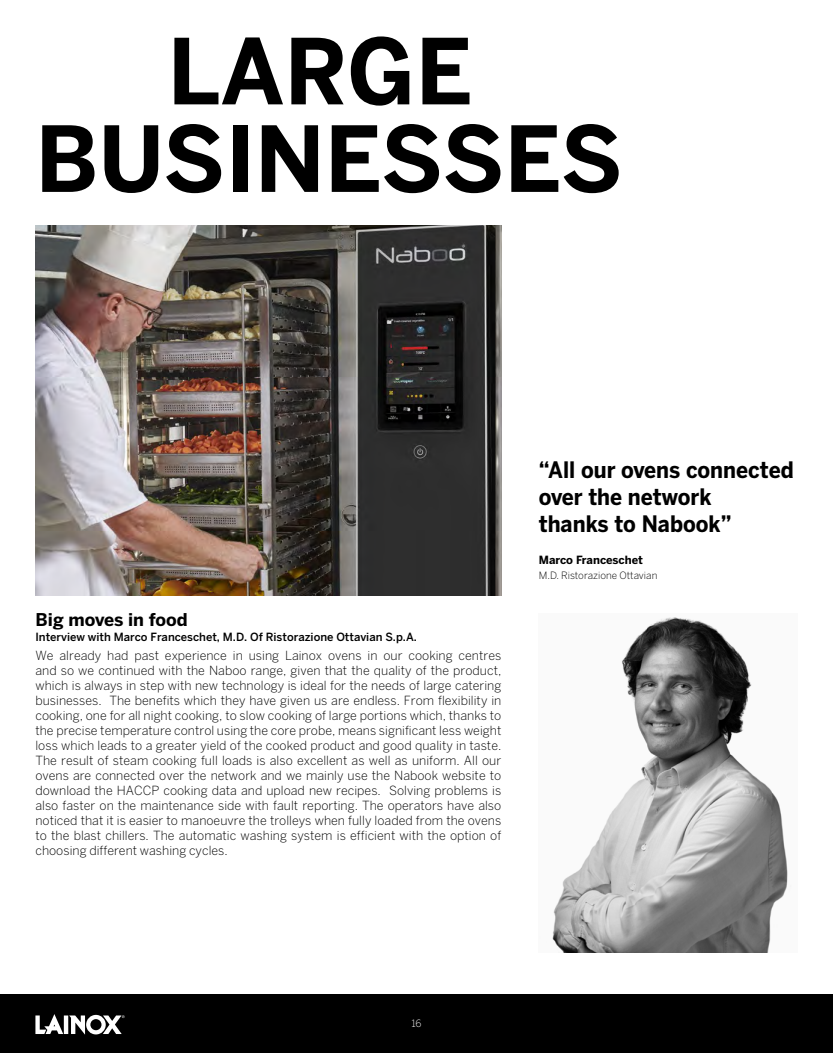
<style>
.page{position:relative;width:833px;height:1053px;background:#fff}
.page>*{position:absolute;margin:0;border:0;box-sizing:border-box;transform-origin:0 0}
.t1{font:700 90px/87.5px "Benton Sans";color:#000;text-align:center}
.t2{font:700 22.5px/27px "Benton Sans";color:#000;scale:.93 1}
.t3{font:700 17.5px "Benton Sans";color:#000}
.t4{font:300 12.5px/15px "Benton Sans";color:#000;text-align:justify}
.t5{font:500 11.25px "Benton Sans";color:#000}
.t6{font:700 11.25px "Benton Sans";letter-spacing:-.005em;color:#000}
.t7{font:300 10px "Benton Sans";color:#000}
.t8{font:300 10px "Benton Sans";color:#fff}
</style>
<div class="page">
<div style="left:0;top:994px;width:833px;height:58px;background:#000"></div>
<svg style="left:35px;top:1014px;width:28px;height:19px"></svg>
<hr style="left:64px;top:1015px;width:4px;height:18px;background:#fff">
<svg style="left:69px;top:1014px;width:56px;height:20px"></svg>
<img style="left:552px;top:617px;width:236px;height:335px">
<img style="left:35px;top:225px;width:466px;height:370px">
<h1 class="t1" style="left:35px;top:27px;width:589px">LARGE<br>BUSINESSES</h1>
<h3 class="t3" style="left:35px;top:609px;width:154px">Big moves in food</h3>
<p class="t5" style="left:35px;top:630px;width:383px">Interview with Marco Franceschet, M.D. Of Ristorazione Ottavian S.p.A.</p>
<p class="t4" style="left:35px;top:647px;width:467px">We already had past experience in using Lainox ovens in our cooking centres and so we continued with the Naboo range, given that the quality of the product, which is always in step with new technology is ideal for the needs of large catering businesses. The benefits which they have given us are endless. From flexibility in cooking, one for all night cooking, to slow cooking of large portions which, thanks to the precise temperature control using the core probe, means significant less weight loss which leads to a greater yield of the cooked product and good quality in taste.<br>The result of steam cooking full loads is also excellent as well as uniform. All our ovens are connected over the network and we mainly use the Nabook website to download the HACCP cooking data and upload new recipes. Solving problems is also faster on the maintenance side with fault reporting. The operators have also noticed that it is easier to manoeuvre the trolleys when fully loaded from the ovens to the blast chillers. The automatic washing system is efficient with the option of choosing different washing cycles.</p>
<h2 class="t2" style="left:539px;top:455px;width:276px">“All our ovens connected over the network<br>thanks to Nabook”</h2>
<p class="t6" style="left:539px;top:553px;width:106px">Marco Franceschet</p>
<p class="t7" style="left:539px;top:569px;width:120px">M.D. Ristorazione Ottavian</p>
<p class="t8" style="left:411px;top:1017px;width:12px">16</p>
</div>
